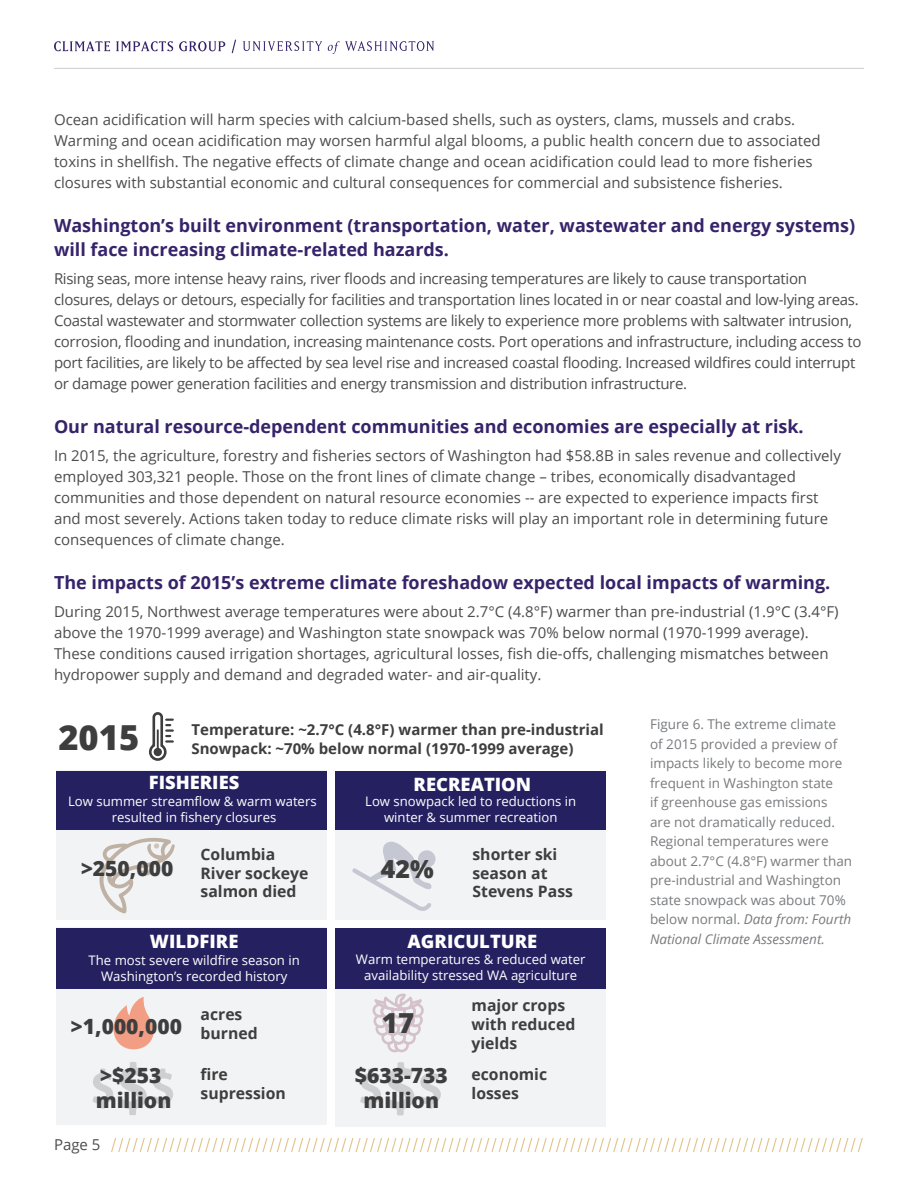
<style>
.page{position:relative;width:918px;height:1188px;background:#fff}
.page>*{position:absolute;margin:0;border:0;box-sizing:border-box;transform-origin:0 0}
.t1{font:800 34.5px "Open Sans";color:#3e3e3f}
.t2{font:800 27.6px "Open Sans";color:#3e3e3f}
.t3{font:800 24.9px "Open Sans";color:#3e3e3f}
.t4{font:800 21px/25.2px "Open Sans";color:#3e3e3f}
.t5{font:800 18.45px "Open Sans";color:#fff}
.Subhead_3{font:700 18px/24px "Open Sans";color:#36236a}
.t6{font:700 15.75px/18.9px "Open Sans";color:#3e3e3f}
.Body{font:15px/21px "Open Sans";color:#4b4c4d}
.Body-2{font:15px/21px "Open Sans";letter-spacing:-.02em;color:#4b4c4d}
.t7{font:700 15px/18px "Open Sans";color:#3e3e3f}
.Footnote_Style{font:13.5px/19.5px "Open Sans";color:#787a7d}
.t8{font:13.2px/15.8px "Open Sans";color:#fff;text-align:center}
.s1{font-style:italic}
</style>
<div class="page">
<hr style="left:54px;top:68px;width:810px;height:1px;background:#d1d2d4">
<svg style="left:149px;top:712px;width:24px;height:49px"></svg>
<div style="left:57px;top:928px;width:270px;height:197px;background:#f2f3f4"></div>
<div style="left:57px;top:928px;width:270px;height:61px;background:#252161"></div>
<svg style="left:114px;top:997px;width:40px;height:52px"></svg>
<svg style="left:93px;top:1062px;width:80px;height:53px"></svg>
<div style="left:336px;top:928px;width:270px;height:198px;background:#f2f3f4"></div>
<div style="left:336px;top:928px;width:270px;height:61px;background:#252161"></div>
<svg style="left:372px;top:994px;width:52px;height:58px"></svg>
<svg style="left:360px;top:1062px;width:81px;height:53px"></svg>
<div style="left:57px;top:771px;width:270px;height:149px;background:#f2f3f4"></div>
<div style="left:336px;top:771px;width:270px;height:149px;background:#f2f3f4"></div>
<svg style="left:352px;top:842px;width:80px;height:69px"></svg>
<svg style="left:418px;top:850px;width:18px;height:18px"></svg>
<div style="left:336px;top:771px;width:270px;height:58px;background:#252161"></div>
<div style="left:57px;top:771px;width:270px;height:58px;background:#252161"></div>
<svg style="left:99px;top:838px;width:76px;height:75px"></svg>
<svg style="left:54px;top:41px;width:56px;height:10px"></svg>
<svg style="left:116px;top:41px;width:57px;height:10px"></svg>
<svg style="left:179px;top:41px;width:46px;height:10px"></svg>
<svg style="left:231px;top:39px;width:5px;height:15px"></svg>
<svg style="left:243px;top:41px;width:191px;height:13px"></svg>
<svg style="left:111px;top:1138px;width:752px;height:13px"></svg>
<p class="Body" style="left:54px;top:109px;width:768px">Ocean acidification will harm species with calcium-based shells, such as oysters, clams, mussels and crabs.<br>Warming and ocean acidification may worsen harmful algal blooms, a public health concern due to associated toxins in shellfish. The negative effects of climate change and ocean acidification could lead to more fisheries closures with substantial economic and cultural consequences for commercial and subsistence fisheries.</p>
<p class="Subhead_3" style="left:54px;top:213px;width:803px">Washington’s built environment (transportation, water, wastewater and energy systems) will face increasing climate-related hazards.</p>
<p class="Body-2" style="left:54px;top:268px;width:809px">Rising seas, more intense heavy rains, river floods and increasing temperatures are likely to cause transportation closures, delays or detours, especially for facilities and transportation lines located in or near coastal and low-lying areas.<br>Coastal wastewater and stormwater collection systems are likely to experience more problems with saltwater intrusion, corrosion, flooding and inundation, increasing maintenance costs. Port operations and infrastructure, including access to port facilities, are likely to be affected by sea level rise and increased coastal flooding. Increased wildfires could interrupt or damage power generation facilities and energy transmission and distribution infrastructure.</p>
<p class="Subhead_3" style="left:54px;top:414px;width:751px">Our natural resource-dependent communities and economies are especially at risk.</p>
<p class="Body" style="left:54px;top:445px;width:789px">In 2015, the agriculture, forestry and fisheries sectors of Washington had $58.8B in sales revenue and collectively employed 303,321 people. Those on the front lines of climate change – tribes, economically disadvantaged communities and those dependent on natural resource economies -- are expected to experience impacts first and most severely. Actions taken today to reduce climate risks will play an important role in determining future consequences of climate change.</p>
<p class="Subhead_3" style="left:54px;top:570px;width:778px">The impacts of 2015’s extreme climate foreshadow expected local impacts of warming.</p>
<p class="Body" style="left:54px;top:601px;width:786px">During 2015, Northwest average temperatures were about 2.7°C (4.8°F) warmer than pre-industrial (1.9°C (3.4°F) above the 1970-1999 average) and Washington state snowpack was 70% below normal (1970-1999 average).<br>These conditions caused irrigation shortages, agricultural losses, fish die-offs, challenging mismatches between hydropower supply and demand and degraded water- and air-quality.</p>
<p class="t1" style="left:58px;top:711px;width:82px">2015</p>
<p class="t7" style="left:191px;top:721px;width:414px">Temperature: ~2.7°C (4.8°F) warmer than pre-industrial<br>Snowpack: ~70% below normal (1970-1999 average)</p>
<p class="t5" style="left:149px;top:769px;width:92px">FISHERIES</p>
<p class="t5" style="left:414px;top:770px;width:119px">RECREATION</p>
<p class="t8" style="left:68px;top:793px;width:250px">Low summer streamflow &amp; warm waters resulted in fishery closures</p>
<p class="t4" style="left:81px;top:855px;width:94px">&gt;250,000</p>
<p class="t6" style="left:201px;top:844px;width:109px">Columbia<br>River sockeye salmon died</p>
<p class="t5" style="left:150px;top:927px;width:90px">WILDFIRE</p>
<p class="t8" style="left:89px;top:952px;width:213px">The most severe wildfire season in<br>Washington’s recorded history</p>
<p class="t6" style="left:201px;top:1004px;width:43px">acres</p>
<p class="t4" style="left:71px;top:1013px;width:188px">&gt;1,000,000 <sub>burned</sub></p>
<p class="t4" style="left:96px;top:1062px;width:77px">&gt;$253 million</p>
<p class="t6" style="left:201px;top:1064px;width:87px">fire supression</p>
<p class="Body" style="left:54px;top:1133px;width:48px">Page 5</p>
<p class="t8" style="left:365px;top:793px;width:213px">Low snowpack led to reductions in winter &amp; summer recreation</p>
<p class="t6" style="left:472px;top:844px;width:102px">shorter ski season at<br>Stevens Pass</p>
<p class="t3" style="left:381px;top:850px;width:54px">42%</p>
<p class="t5" style="left:408px;top:927px;width:131px">AGRICULTURE</p>
<p class="t8" style="left:356px;top:951px;width:231px">Warm temperatures &amp; reduced water availability stressed WA agriculture</p>
<p class="t2" style="left:382px;top:1002px;width:34px">17</p>
<p class="t6" style="left:472px;top:995px;width:105px">major crops with reduced yields</p>
<p class="t4" style="left:355px;top:1062px;width:94px;text-align:center">$633-733 million</p>
<p class="t6" style="left:472px;top:1064px;width:77px">economic losses</p>
<p class="Footnote_Style" style="left:650px;top:714px;width:204px">Figure 6. The extreme climate of 2015 provided a preview of impacts likely to become more frequent in Washington state<br>if greenhouse gas emissions<br>are not dramatically reduced.<br>Regional temperatures were about 2.7°C (4.8°F) warmer than pre-industrial and Washington state snowpack was about 70% below normal. <span class="s1">Data from: Fourth<br>National Climate Assessment.</span></p>
</div>
